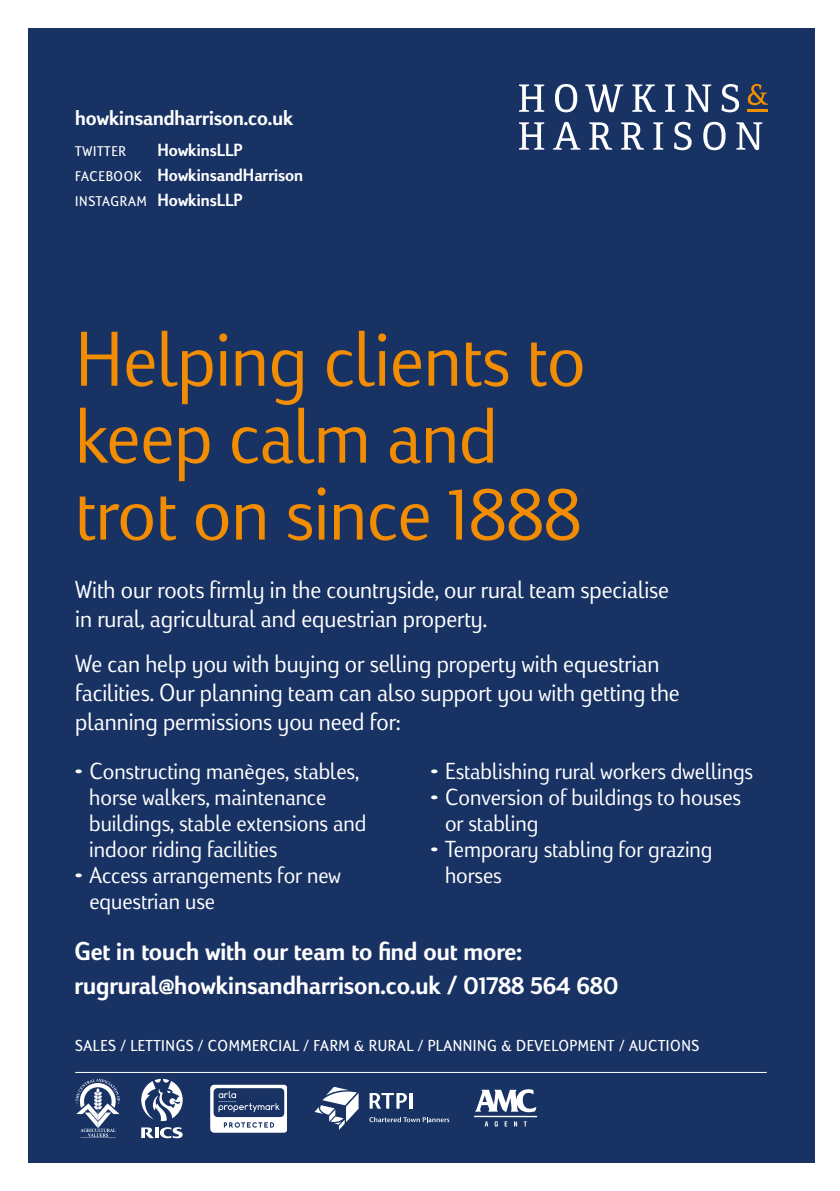
<style>
.page{position:relative;width:840px;height:1191px;background:#fff}
.page>*{position:absolute;margin:0;border:0;box-sizing:border-box;transform-origin:0 0}
.t1{font:300 80.8px/77px "Viato";color:#f28c00}
.t2{font:700 27px/33.6px "Viato";color:#fff}
.t3{font:300 25.6px/29px "Viato";color:#fff}
.t4{font:300 24.2px/26px "Viato";color:#fff}
.t5{font:700 22px "Viato";color:#fff}
.t6{font:700 18.4px "Viato";color:#fff}
.t7{font:16.6px "Viato";letter-spacing:.035em;color:#fff}
.t8{font:14.6px "Viato";color:#fff}
.s1{font-weight:400;font-size:14.6px}
</style>
<div class="page">
<div style="left:28px;top:29px;width:786px;height:1133px;background:#183264"></div>
<hr style="left:75px;top:1072px;width:691px;height:1px;background:#fff">
<svg style="left:519px;top:84px;width:25px;height:28px"></svg>
<svg style="left:555px;top:84px;width:22px;height:28px"></svg>
<svg style="left:585px;top:84px;width:38px;height:28px"></svg>
<svg style="left:632px;top:84px;width:23px;height:28px"></svg>
<svg style="left:665px;top:84px;width:9px;height:28px"></svg>
<svg style="left:685px;top:84px;width:25px;height:28px"></svg>
<svg style="left:721px;top:84px;width:17px;height:28px"></svg>
<svg style="left:519px;top:122px;width:25px;height:28px"></svg>
<svg style="left:553px;top:122px;width:27px;height:28px"></svg>
<svg style="left:589px;top:122px;width:22px;height:28px"></svg>
<svg style="left:621px;top:122px;width:22px;height:28px"></svg>
<svg style="left:653px;top:122px;width:10px;height:28px"></svg>
<svg style="left:674px;top:122px;width:17px;height:28px"></svg>
<svg style="left:703px;top:122px;width:22px;height:28px"></svg>
<svg style="left:736px;top:122px;width:26px;height:28px"></svg>
<svg style="left:747px;top:84px;width:20px;height:21px"></svg>
<hr style="left:747px;top:109px;width:20px;height:3px;background:#f39000">
<svg style="left:160px;top:1127px;width:22px;height:11px"></svg>
<hr style="left:155px;top:1127px;width:4px;height:11px;background:#fff">
<svg style="left:141px;top:1127px;width:13px;height:11px"></svg>
<svg style="left:141px;top:1078px;width:41px;height:43px"></svg>
<svg style="left:210px;top:1084px;width:77px;height:48px"></svg>
<svg style="left:76px;top:1078px;width:44px;height:60px"></svg>
<svg style="left:314px;top:1086px;width:44px;height:43px"></svg>
<hr style="left:409px;top:1093px;width:3px;height:15px;background:#fff">
<svg style="left:369px;top:1093px;width:37px;height:15px"></svg>
<svg style="left:369px;top:1117px;width:80px;height:5px"></svg>
<svg style="left:474px;top:1089px;width:63px;height:37px"></svg>
<p class="t5" style="left:75px;top:102px;width:219px">howkinsandharrison.co.uk</p>
<p class="t8" style="left:75px;top:141px;width:52px">TWITTER</p>
<p class="t6" style="left:157px;top:137px;width:86px">HowkinsLLP</p>
<p class="t6" style="left:75px;top:162px;width:229px"><span class="s1">FACEBOOK</span> HowkinsandHarrison</p>
<p class="t6" style="left:75px;top:187px;width:169px"><span class="s1">INSTAGRAM</span> HowkinsLLP</p>
<h1 class="t1" style="left:75px;top:318px;width:511px">Helping clients to keep calm and trot on since 1888</h1>
<p class="t3" style="left:75px;top:574px;width:595px">With our roots firmly in the countryside, our rural team specialise in rural, agricultural and equestrian property.</p>
<p class="t3" style="left:75px;top:648px;width:605px">We can help you with buying or selling property with equestrian facilities. Our planning team can also support you with getting the planning permissions you need for:</p>
<p class="t4" style="left:89px;top:757px;width:278px;text-indent:-14px">• Constructing manèges, stables, horse walkers, maintenance buildings, stable extensions and indoor riding facilities</p>
<p class="t4" style="left:89px;top:861px;width:253px;text-indent:-14px">• Access arrangements for new equestrian use</p>
<p class="t4" style="left:430px;top:757px;width:323px">• Establishing rural workers dwellings</p>
<p class="t4" style="left:445px;top:783px;width:297px;text-indent:-14px">• Conversion of buildings to houses or stabling</p>
<p class="t4" style="left:445px;top:835px;width:269px;text-indent:-14px">• Temporary stabling for grazing horses</p>
<p class="t2" style="left:75px;top:933px;width:545px">Get in touch with our team to find out more: rugrural@howkinsandharrison.co.uk / 01788 564 680</p>
<p class="t7" style="left:75px;top:1034px;width:625px">SALES / LETTINGS / COMMERCIAL / FARM &amp; RURAL / PLANNING &amp; DEVELOPMENT / AUCTIONS</p>
</div>
